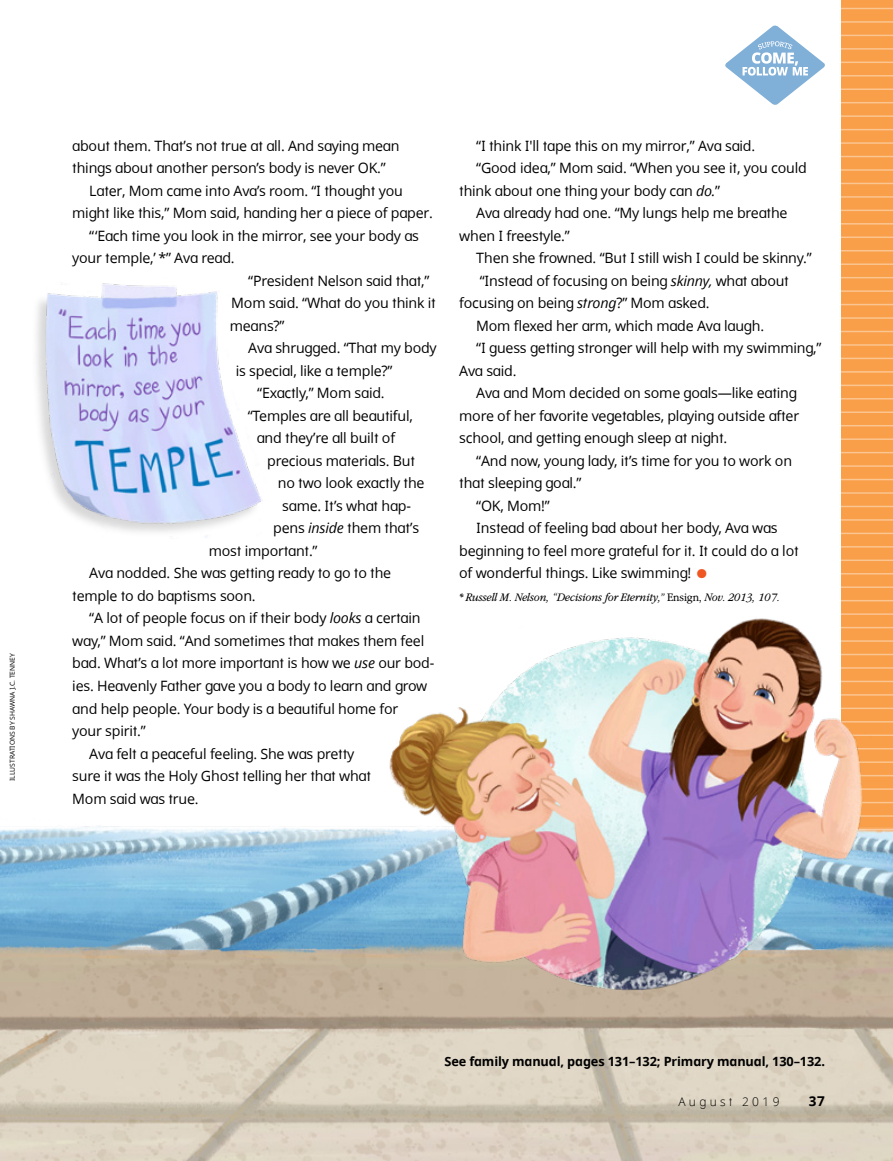
<style>
.page{position:relative;width:893px;height:1161px;background:#fff}
.page>*{position:absolute;margin:0;border:0;box-sizing:border-box;transform-origin:0 0}
.t1{font:14.25px/22.5px "Dots Solidlds Lat";letter-spacing:-.015em;color:#000}
.Folio_R{font:13.5px "Dots Solid lds Lat Bold";color:#000}
.INFO_para_dots{font:12.75px "Dots Solid lds Lat Bold";letter-spacing:-.01em;color:#000}
.ARTCL-EVT_para{font:italic 300 12px "Garamondlds Lat Plus";letter-spacing:-.01em;color:#000;scale:.95 1}
.Folio_R-2{font:300 12px "Dots Solidlds Lat";letter-spacing:.28em;color:#000}
.FIGimg-CRDT_para{font:6.75px "Dots Solidlds Lat";color:#000}
.s1{font-style:italic}
.s2{font-family:"Ding P Ilds Dpi";font-size:12.75px;color:#f05622}
.s3{font-style:normal}
</style>
<div class="page">
<div style="left:842px;top:0;width:51px;height:1161px;background:#f99f49"></div>
<hr style="left:842px;top:8px;width:51px;height:1px;background:#fff">
<hr style="left:842px;top:21px;width:51px;height:2px;background:#fff">
<hr style="left:842px;top:35px;width:51px;height:1px;background:#fff">
<hr style="left:842px;top:48px;width:51px;height:2px;background:#fff">
<hr style="left:842px;top:62px;width:51px;height:1px;background:#fff">
<hr style="left:842px;top:75px;width:51px;height:2px;background:#fff">
<hr style="left:842px;top:88px;width:51px;height:2px;background:#fff">
<hr style="left:842px;top:102px;width:51px;height:1px;background:#fff">
<hr style="left:842px;top:115px;width:51px;height:2px;background:#fff">
<hr style="left:842px;top:129px;width:51px;height:1px;background:#fff">
<hr style="left:842px;top:142px;width:51px;height:2px;background:#fff">
<hr style="left:842px;top:156px;width:51px;height:1px;background:#fff">
<hr style="left:842px;top:169px;width:51px;height:2px;background:#fff">
<hr style="left:842px;top:183px;width:51px;height:1px;background:#fff">
<hr style="left:842px;top:196px;width:51px;height:2px;background:#fff">
<hr style="left:842px;top:210px;width:51px;height:1px;background:#fff">
<hr style="left:842px;top:223px;width:51px;height:2px;background:#fff">
<hr style="left:842px;top:236px;width:51px;height:2px;background:#fff">
<hr style="left:842px;top:250px;width:51px;height:1px;background:#fff">
<hr style="left:842px;top:263px;width:51px;height:2px;background:#fff">
<hr style="left:842px;top:277px;width:51px;height:1px;background:#fff">
<hr style="left:842px;top:290px;width:51px;height:2px;background:#fff">
<hr style="left:842px;top:304px;width:51px;height:1px;background:#fff">
<hr style="left:842px;top:317px;width:51px;height:2px;background:#fff">
<hr style="left:842px;top:331px;width:51px;height:1px;background:#fff">
<hr style="left:842px;top:344px;width:51px;height:2px;background:#fff">
<hr style="left:842px;top:358px;width:51px;height:1px;background:#fff">
<hr style="left:842px;top:371px;width:51px;height:2px;background:#fff">
<hr style="left:842px;top:385px;width:51px;height:1px;background:#fff">
<hr style="left:842px;top:398px;width:51px;height:1px;background:#fff">
<hr style="left:842px;top:411px;width:51px;height:2px;background:#fff">
<hr style="left:842px;top:425px;width:51px;height:1px;background:#fff">
<hr style="left:842px;top:438px;width:51px;height:2px;background:#fff">
<hr style="left:842px;top:452px;width:51px;height:1px;background:#fff">
<hr style="left:842px;top:465px;width:51px;height:2px;background:#fff">
<hr style="left:842px;top:479px;width:51px;height:1px;background:#fff">
<hr style="left:842px;top:492px;width:51px;height:2px;background:#fff">
<hr style="left:842px;top:506px;width:51px;height:1px;background:#fff">
<img style="left:0;top:513px;width:893px;height:648px">
<img style="left:380px;top:607px;width:492px;height:392px">
<img style="left:26px;top:283px;width:243px;height:256px">
<svg style="left:725px;top:25px;width:100px;height:80px"></svg>
<p class="FIGimg-CRDT_para" style="left:7px;top:781px;width:129px;rotate:-90deg">ILLUSTRATIONS BY SHAWNA J.C. TENNEY</p>
<p class="t1" style="left:72px;top:135px;width:329px">about them. That’s not true at all. And saying mean things about another person’s body is never OK.”</p>
<p class="t1" style="left:72px;top:180px;width:362px;text-indent:17px">Later, Mom came into Ava’s room. “I thought you might like this,” Mom said, handing her a piece of paper.</p>
<p class="t1" style="left:72px;top:225px;width:348px;text-indent:17px">“‘Each time you look in the mirror, see your body as your temple,’ *” Ava read.</p>
<p class="t1" style="left:230px;top:270px;width:208px;text-indent:19px">“President Nelson said that,”<br>Mom said. “What do you think it means?”</p>
<p class="t1" style="left:236px;top:337px;width:203px;text-indent:13px">Ava shrugged. “That my body is special, like a temple?”</p>
<p class="t1" style="left:257px;top:382px;width:129px">“Exactly,” Mom said.</p>
<p class="t1" style="left:248px;top:405px;width:167px">“Temples are all beautiful,</p>
<p class="t1" style="left:257px;top:427px;width:140px">and they’re all built of</p>
<p class="t1" style="left:267px;top:450px;width:149px">precious materials. But</p>
<p class="t1" style="left:278px;top:472px;width:148px">no two look exactly the</p>
<p class="t1" style="left:282px;top:495px;width:130px">same. It’s what hap-</p>
<p class="t1" style="left:273px;top:517px;width:147px">pens <span class="s1">inside</span> them that’s</p>
<p class="t1" style="left:209px;top:540px;width:110px">most important.”</p>
<p class="t1" style="left:72px;top:562px;width:320px;text-indent:17px">Ava nodded. She was getting ready to go to the temple to do baptisms soon.</p>
<p class="t1" style="left:72px;top:607px;width:364px;text-indent:17px">“A lot of people focus on if their body <span class="s1">looks</span> a certain way,” Mom said. “And sometimes that makes them feel bad. What’s a lot more important is how we <span class="s1">use</span> our bod&shy;ies. Heavenly Father gave you a body to learn and grow and help people. Your body is a beautiful home for<br>your spirit.”</p>
<p class="t1" style="left:72px;top:742px;width:300px;text-indent:17px">Ava felt a peaceful feeling. She was pretty sure it was the Holy Ghost telling her that what<br>Mom said was true.</p>
<p class="t1" style="left:476px;top:135px;width:281px">“I think I'll tape this on my mirror,” Ava said.</p>
<p class="t1" style="left:459px;top:157px;width:349px;text-indent:17px">“Good idea,” Mom said. “When you see it, you could think about one thing your body can <span class="s1">do.</span>”</p>
<p class="t1" style="left:459px;top:202px;width:330px;text-indent:17px">Ava already had one. “My lungs help me breathe when I freestyle.”</p>
<p class="t1" style="left:476px;top:247px;width:337px">Then she frowned. “But I still wish I could be skinny.”</p>
<p class="t1" style="left:459px;top:270px;width:331px;text-indent:20px">“Instead of focusing on being <span class="s1">skinny,</span> what about focusing on being <span class="s1">strong</span>?” Mom asked.</p>
<p class="t1" style="left:476px;top:315px;width:289px">Mom flexed her arm, which made Ava laugh.</p>
<p class="t1" style="left:459px;top:337px;width:364px;text-indent:17px">“I guess getting stronger will help with my swimming,”<br>Ava said.</p>
<p class="t1" style="left:459px;top:382px;width:341px;text-indent:17px">Ava and Mom decided on some goals—like eating more of her favorite vegetables, playing outside after school, and getting enough sleep at night.</p>
<p class="t1" style="left:459px;top:450px;width:334px;text-indent:17px">“And now, young lady, it’s time for you to work on that sleeping goal.”</p>
<p class="t1" style="left:476px;top:495px;width:75px">“OK, Mom!”</p>
<p class="t1" style="left:459px;top:517px;width:341px;text-indent:17px">Instead of feeling bad about her body, Ava was beginning to feel more grateful for it. It could do a lot of wonderful things. Like swimming! <span class="s2">●</span></p>
<p class="ARTCL-EVT_para" style="left:459px;top:589px;width:339px">* Russell M. Nelson, “Decisions for Eternity,” <span class="s3">Ensign,</span> Nov. 2013, 107.</p>
<p class="INFO_para_dots" style="left:444px;top:1051px;width:382px">See family manual, pages 131–132; Primary manual, 130–132.</p>
<p class="Folio_R-2" style="left:678px;top:1092px;width:103px">August 2019</p>
<p class="Folio_R" style="left:809px;top:1090px;width:18px">37</p>
</div>
